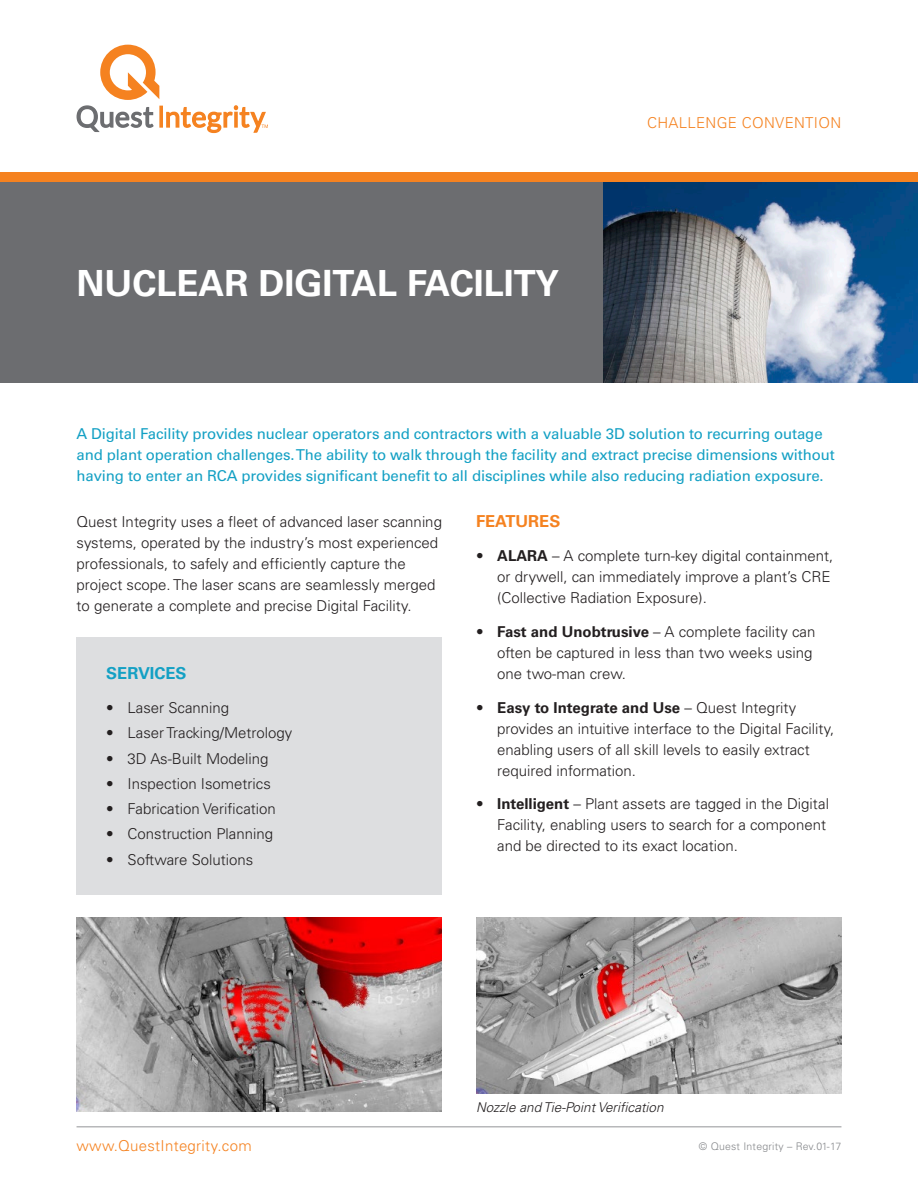
<style>
.page{position:relative;width:918px;height:1188px;background:#fff}
.page>*{position:absolute;margin:0;border:0;box-sizing:border-box;transform-origin:0 0}
.H1-Flyer_title{font:700 36px "Univers";color:#fff}
.H2-orange{font:700 16.5px "Univers";color:#f58220}
.H2-blue__call_out_bo{font:700 16.5px "Univers";color:#13a0c4}
.bullet_1_-_last{font:300 15px/21px "Univers";color:#231f20}
.Intro_text{font:15px/21px "Univers";letter-spacing:-.01em;color:#13a0c4}
.Body_text{font:300 15px/21px "Univers";color:#231f20}
.bullet_1{font:300 15px "Univers";color:#231f20}
.t1{font:300 15px "Univers";letter-spacing:.02em;color:#f58220}
.t2{font:italic 300 13.5px "Univers";color:#231f20}
.t3{font:300 10.5px "Univers";letter-spacing:.02em;color:#87898c}
.s1{font-weight:700}
</style>
<div class="page">
<div style="left:0;top:172px;width:918px;height:11px;background:#f58220"></div>
<div style="left:0;top:183px;width:604px;height:200px;background:#6c6d70"></div>
<img style="left:604px;top:183px;width:314px;height:200px">
<svg style="left:76px;top:45px;width:83px;height:87px"></svg>
<svg style="left:159px;top:106px;width:4px;height:22px"></svg>
<svg style="left:166px;top:105px;width:102px;height:29px"></svg>
<hr style="left:77px;top:1126px;width:764px;height:1px;background:#939598">
<div style="left:77px;top:637px;width:365px;height:257px;background:#dddee0"></div>
<img style="left:77px;top:917px;width:365px;height:194px">
<img style="left:476px;top:917px;width:365px;height:176px">
<p class="H1-Flyer_title" style="left:77px;top:262px;width:484px">NUCLEAR DIGITAL FACILITY</p>
<p class="t1" style="left:647px;top:114px;width:196px">CHALLENGE CONVENTION</p>
<p class="Intro_text" style="left:77px;top:423px;width:760px">A Digital Facility provides nuclear operators and contractors with a valuable 3D solution to recurring outage and plant operation challenges. The ability to walk through the facility and extract precise dimensions without having to enter an RCA provides significant benefit to all disciplines while also reducing radiation exposure.</p>
<p class="Body_text" style="left:77px;top:512px;width:367px">Quest Integrity uses a fleet of advanced laser scanning systems, operated by the industry’s most experienced professionals, to safely and efficiently capture the project scope. The laser scans are seamlessly merged to generate a complete and precise Digital Facility.</p>
<p class="H2-orange" style="left:476px;top:512px;width:86px">FEATURES</p>
<p class="bullet_1_-_last" style="left:497px;top:545px;width:337px;text-indent:-21px">• <span class="s1">ALARA</span> – A complete turn-key digital containment, or drywell, can immediately improve a plant’s CRE (Collective Radiation Exposure).</p>
<p class="bullet_1_-_last" style="left:497px;top:621px;width:320px;text-indent:-21px">• <span class="s1">Fast and Unobtrusive</span> – A complete facility can often be captured in less than two weeks using one two-man crew.</p>
<p class="bullet_1_-_last" style="left:497px;top:697px;width:339px;text-indent:-21px">• <span class="s1">Easy to Integrate and Use</span> – Quest Integrity provides an intuitive interface to the Digital Facility, enabling users of all skill levels to easily extract required information.</p>
<p class="bullet_1_-_last" style="left:497px;top:794px;width:333px;text-indent:-21px">• <span class="s1">Intelligent</span> – Plant assets are tagged in the Digital<br>Facility, enabling users to search for a component and be directed to its exact location.</p>
<p class="H2-blue__call_out_bo" style="left:106px;top:664px;width:82px">SERVICES</p>
<p class="bullet_1" style="left:106px;top:699px;width:124px">• Laser Scanning</p>
<p class="bullet_1" style="left:106px;top:724px;width:188px">• Laser Tracking/Metrology</p>
<p class="bullet_1" style="left:106px;top:749px;width:164px">• 3D As-Built Modeling</p>
<p class="bullet_1" style="left:106px;top:775px;width:166px">• Inspection Isometrics</p>
<p class="bullet_1" style="left:106px;top:800px;width:171px">• Fabrication Verification</p>
<p class="bullet_1" style="left:106px;top:825px;width:168px">• Construction Planning</p>
<p class="bullet_1" style="left:106px;top:850px;width:149px">• Software Solutions</p>
<p class="t2" style="left:476px;top:1099px;width:189px">Nozzle and Tie-Point Verification</p>
<p class="t1" style="left:77px;top:1136px;width:177px">www.QuestIntegrity.com</p>
<p class="t3" style="left:699px;top:1140px;width:144px">© Quest Integrity – Rev.01-17</p>
</div>
